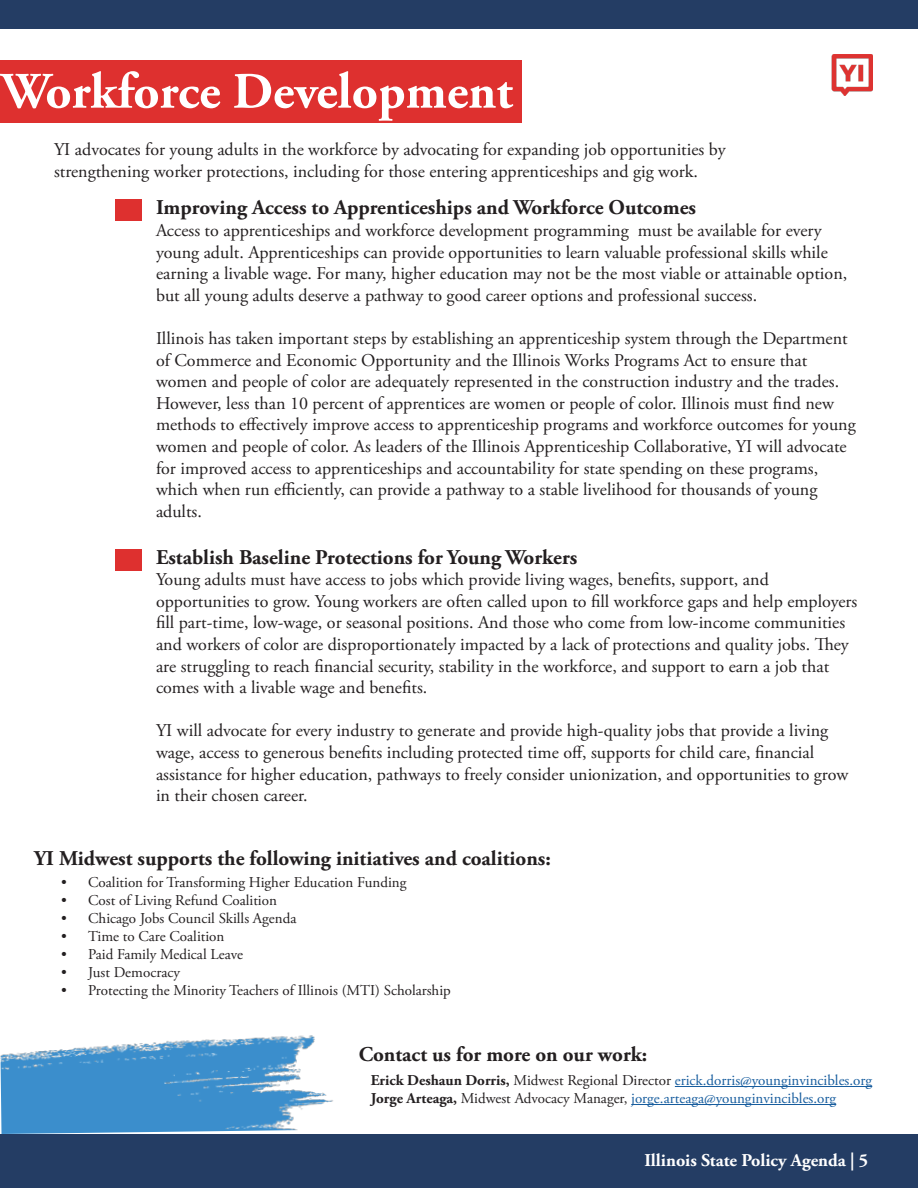
<style>
.page{position:relative;width:918px;height:1188px;background:#fff}
.page>*{position:absolute;margin:0;border:0;box-sizing:border-box;transform-origin:0 0}
.t1{font:700 51px "Adobe Garamond Pro";color:#fff}
.t2{font:700 21px "Adobe Garamond Pro";color:#231f20}
.t3{font:18px/21.6px "Adobe Garamond Pro";color:#231f20}
.t4{font:700 18px "Adobe Garamond Pro";color:#fff}
.t5{font:15px "Adobe Garamond Pro";color:#231f20}
.t6{font:15px "Adobe Garamond Pro";color:#175d9e}
.s1{font-weight:700;color:#231f20}
.s2{color:#231f20}
</style>
<div class="page">
<div style="left:0;top:0;width:918px;height:29px;background:#243d64"></div>
<img style="left:832px;top:54px;width:41px;height:41px">
<div style="left:0;top:1134px;width:918px;height:54px;background:#243d64"></div>
<div style="left:116px;top:199px;width:26px;height:22px;background:#de302f"></div>
<div style="left:116px;top:549px;width:26px;height:22px;background:#de302f"></div>
<img style="left:0;top:1035px;width:333px;height:99px">
<div style="left:0;top:60px;width:522px;height:62px;background:#de302f"></div>
<hr style="left:675px;top:1086px;width:197px;height:1px;background:#175d9e">
<hr style="left:631px;top:1104px;width:205px;height:1px;background:#175d9e">
<p class="t1" style="left:2px;top:62px;width:513px">Workforce Development</p>
<p class="t3" style="left:54px;top:139px;width:673px">YI advocates for young adults in the workforce by advocating for expanding job opportunities by strengthening worker protections, including for those entering apprenticeships and gig work.</p>
<p class="t2" style="left:156px;top:196px;width:542px">Improving Access to Apprenticeships and Workforce Outcomes</p>
<p class="t3" style="left:156px;top:220px;width:693px">Access to apprenticeships and workforce development programming must be available for every young adult. Apprenticeships can provide opportunities to learn valuable professional skills while earning a livable wage. For many, higher education may not be the most viable or attainable option, but all young adults deserve a pathway to good career options and professional success.</p>
<p class="t3" style="left:156px;top:328px;width:701px">Illinois has taken important steps by establishing an apprenticeship system through the Department of Commerce and Economic Opportunity and the Illinois Works Programs Act to ensure that women and people of color are adequately represented in the construction industry and the trades.<br>However, less than 10 percent of apprentices are women or people of color. Illinois must find new methods to effectively improve access to apprenticeship programs and workforce outcomes for young women and people of color. As leaders of the Illinois Apprenticeship Collaborative, YI will advocate for improved access to apprenticeships and accountability for state spending on these programs, which when run efficiently, can provide a pathway to a stable livelihood for thousands of young adults.</p>
<p class="t2" style="left:156px;top:545px;width:423px">Establish Baseline Protections for Young Workers</p>
<p class="t3" style="left:156px;top:569px;width:703px">Young adults must have access to jobs which provide living wages, benefits, support, and opportunities to grow. Young workers are often called upon to fill workforce gaps and help employers fill part-time, low-wage, or seasonal positions. And those who come from low-income communities and workers of color are disproportionately impacted by a lack of protections and quality jobs. They are struggling to reach financial security, stability in the workforce, and support to earn a job that comes with a livable wage and benefits.</p>
<p class="t3" style="left:156px;top:721px;width:694px">YI will advocate for every industry to generate and provide high-quality jobs that provide a living wage, access to generous benefits including protected time off, supports for child care, financial assistance for higher education, pathways to freely consider unionization, and opportunities to grow in their chosen career.</p>
<p class="t2" style="left:34px;top:846px;width:518px">YI Midwest supports the following initiatives and coalitions:</p>
<p class="t5" style="left:61px;top:874px;width:347px">• Coalition for Transforming Higher Education Funding</p>
<p class="t5" style="left:61px;top:892px;width:217px">• Cost of Living Refund Coalition</p>
<p class="t5" style="left:61px;top:910px;width:237px">• Chicago Jobs Council Skills Agenda</p>
<p class="t5" style="left:61px;top:928px;width:165px">• Time to Care Coalition</p>
<p class="t5" style="left:61px;top:946px;width:183px">• Paid Family Medical Leave</p>
<p class="t5" style="left:61px;top:964px;width:120px">• Just Democracy</p>
<p class="t5" style="left:61px;top:982px;width:391px">• Protecting the Minority Teachers of Illinois (MTI) Scholarship</p>
<p class="t2" style="left:359px;top:1042px;width:290px">Contact us for more on our work:</p>
<p class="t6" style="left:371px;top:1071px;width:503px"><span class="s1">Erick Deshaun Dorris,</span> <span class="s2">Midwest Regional Director</span> erick.dorris@younginvincibles.org</p>
<p class="t6" style="left:371px;top:1089px;width:467px"><span class="s1">Jorge Arteaga,</span> <span class="s2">Midwest Advocacy Manager,</span> jorge.arteaga@younginvincibles.org</p>
<p class="t4" style="left:644px;top:1149px;width:225px">Illinois State Policy Agenda | 5</p>
</div>
